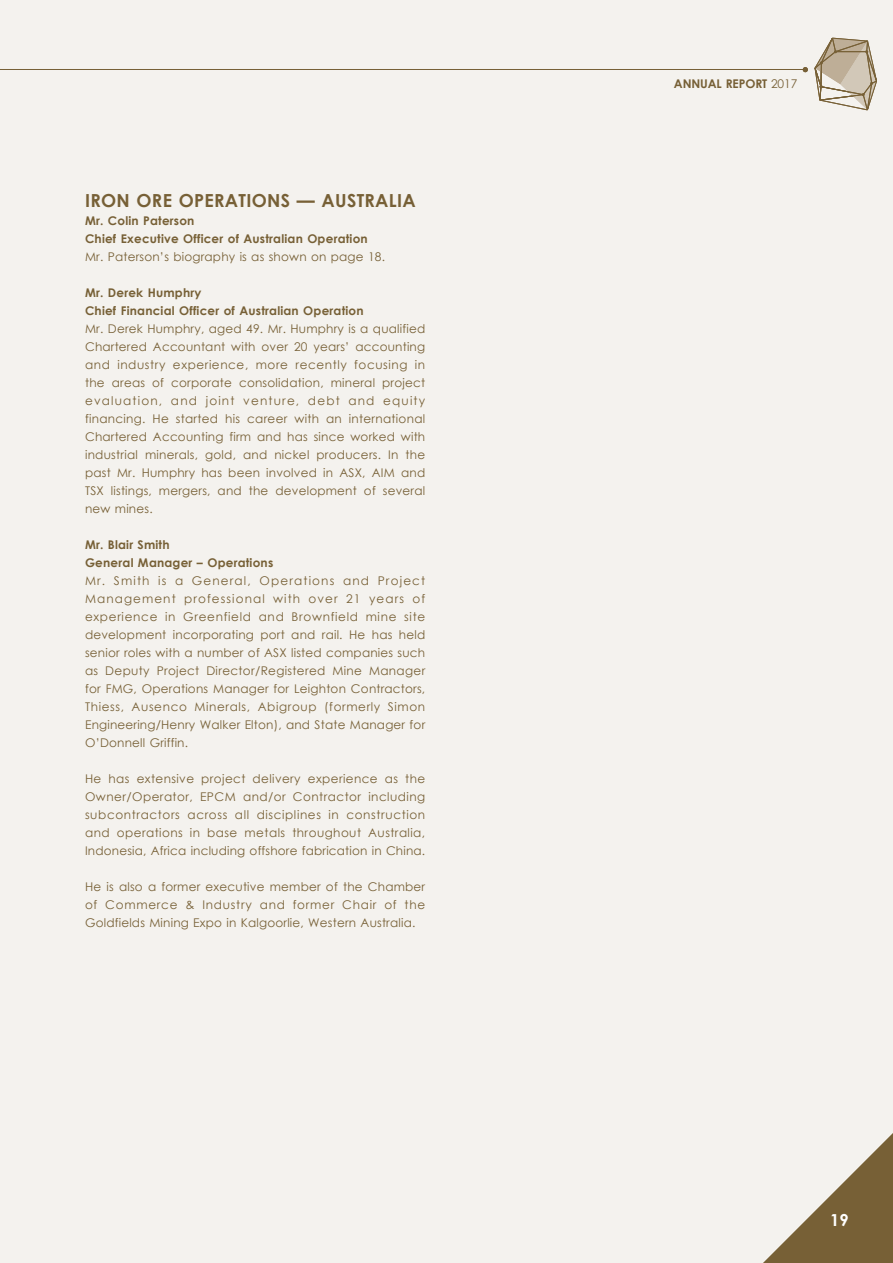
<style>
.page{position:relative;width:893px;height:1263px;background:#f4f2ee}
.page>*{position:absolute;margin:0;border:0;box-sizing:border-box;transform-origin:0 0}
.t1{font:700 18px "Century Gothic";letter-spacing:.015em;color:#776036}
.t2{font:700 16.5px "Century Gothic";color:#fff}
.t3{font:12px/18px "Century Gothic";letter-spacing:.015em;color:#776036;text-align:justify}
.t4{font:700 12px/18px "Century Gothic";letter-spacing:.015em;color:#776036}
.t5{font:700 12px "Century Gothic";letter-spacing:-.01em;color:#776036}
.s1{font-weight:400}
</style>
<div class="page">
<svg style="left:763px;top:1133px;width:130px;height:130px"></svg>
<hr style="left:0;top:69px;width:805px;height:1px;background:#776036">
<svg style="left:803px;top:67px;width:5px;height:5px"></svg>
<svg style="left:814px;top:37px;width:63px;height:74px"></svg>
<h1 class="t1" style="left:85px;top:189px;width:332px">IRON ORE OPERATIONS — AUSTRALIA</h1>
<p class="t4" style="left:85px;top:211px;width:284px">Mr. Colin Paterson<br>Chief Executive Officer of Australian Operation</p>
<p class="t3" style="left:85px;top:247px;width:302px">Mr. Paterson’s biography is as shown on page 18.</p>
<p class="t4" style="left:85px;top:283px;width:280px">Mr. Derek Humphry<br>Chief Financial Officer of Australian Operation</p>
<p class="t3" style="left:85px;top:319px;width:342px">Mr. Derek Humphry, aged 49. Mr. Humphry is a qualified Chartered Accountant with over 20 years’ accounting and industry experience, more recently focusing in the areas of corporate consolidation, mineral project evaluation, and joint venture, debt and equity financing. He started his career with an international Chartered Accounting firm and has since worked with industrial minerals, gold, and nickel producers. In the past Mr. Humphry has been involved in ASX, AIM and TSX listings, mergers, and the development of several new mines.</p>
<p class="t4" style="left:85px;top:535px;width:190px">Mr. Blair Smith<br>General Manager – Operations</p>
<p class="t3" style="left:85px;top:571px;width:342px">Mr. Smith is a General, Operations and Project Management professional with over 21 years of experience in Greenfield and Brownfield mine site development incorporating port and rail. He has held senior roles with a number of ASX listed companies such as Deputy Project Director/Registered Mine Manager for FMG, Operations Manager for Leighton Contractors, Thiess, Ausenco Minerals, Abigroup (formerly Simon Engineering/Henry Walker Elton), and State Manager for O’Donnell Griffin.</p>
<p class="t3" style="left:85px;top:769px;width:342px">He has extensive project delivery experience as the Owner/Operator, EPCM and/or Contractor including subcontractors across all disciplines in construction and operations in base metals throughout Australia, Indonesia, Africa including offshore fabrication in China.</p>
<p class="t3" style="left:85px;top:877px;width:342px">He is also a former executive member of the Chamber of Commerce &amp; Industry and former Chair of the Goldfields Mining Expo in Kalgoorlie, Western Australia.</p>
<p class="t5" style="left:674px;top:76px;width:125px">ANNUAL REPORT <span class="s1">2017</span></p>
<h2 class="t2" style="left:830px;top:1210px;width:20px">19</h2>
</div>
